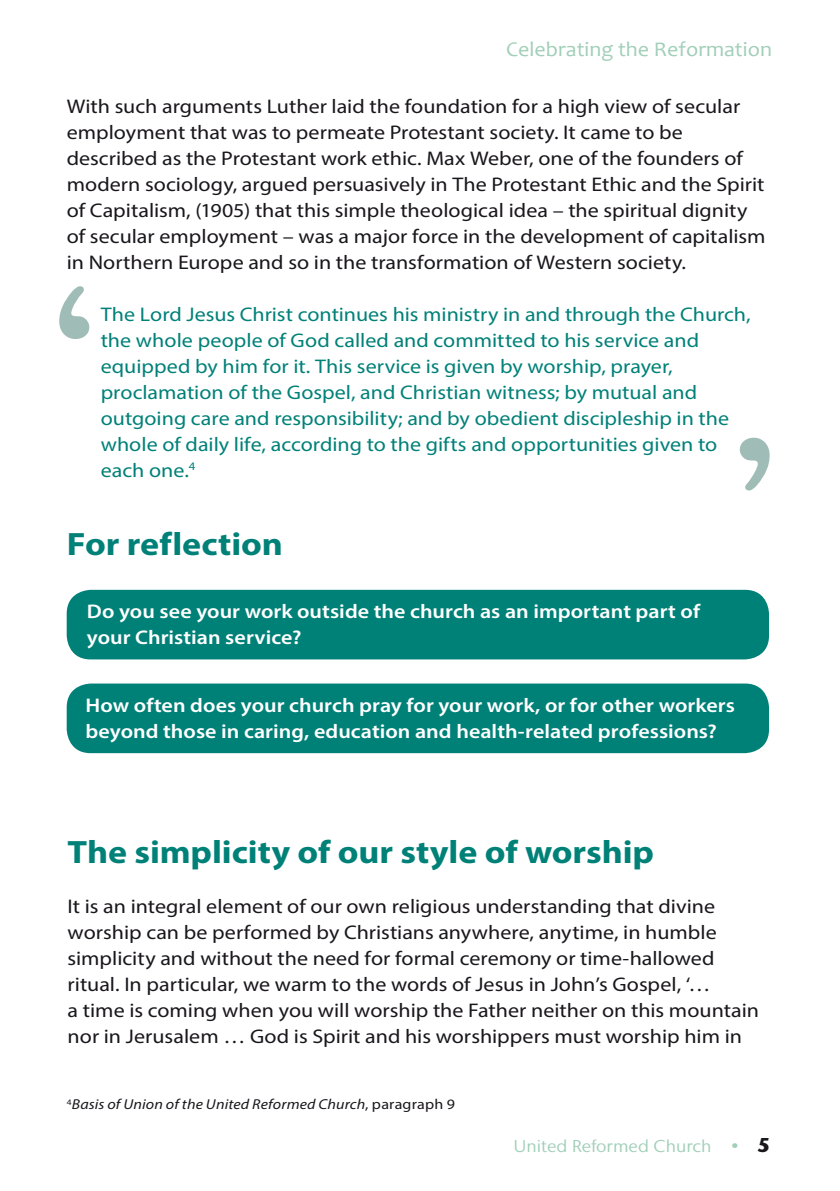
<style>
.page{position:relative;width:840px;height:1191px;background:#fff}
.page>*{position:absolute;margin:0;border:0;box-sizing:border-box;transform-origin:0 0}
.t1{font:180px "American Typewriter";color:#a0bcb7;scale:1.11 1}
.t2{font:700 32.4px "Myriad Pro";color:#008178;scale:1.11 1}
.t3{font:20.8px "Candara";color:#a1cfb8;scale:1.05 1}
.t4{font:19.8px/26px "Myriad Pro";color:#1a171c;scale:1.11 1}
.t5{font:19.8px/26px "Myriad Pro";color:#008178;scale:1.11 1}
.t6{font:600 19.8px/26px "Myriad Pro";color:#fff;scale:1.11 1}
.t7{font:17.2px "Stone Sans IIITC Std";color:#a1cfb8;scale:1.05 1}
.t8{font:italic 14.4px "Myriad Pro";letter-spacing:.005em;color:#1a171c;scale:1.11 1}
.s1{font-style:normal}
.s2{font-weight:800;font-size:20px;color:#1a171c}
</style>
<div class="page">
<div style="left:67px;top:590px;width:701px;height:69px;background:#008178;border-radius:24px"></div>
<div style="left:67px;top:683px;width:701px;height:70px;background:#008178;border-radius:24px"></div>
<p class="t3" style="left:506px;top:36px;width:254px">Celebrating the Reformation</p>
<p class="t4" style="left:67px;top:93px;width:630px">With such arguments Luther laid the foundation for a high view of secular employment that was to permeate Protestant society. It came to be described as the Protestant work ethic. Max Weber, one of the founders of modern sociology, argued persuasively in The Protestant Ethic and the Spirit of Capitalism, (1905) that this simple theological idea – the spiritual dignity of secular employment – was a major force in the development of capitalism in Northern Europe and so in the transformation of Western society.</p>
<p class="t5" style="left:101px;top:301px;width:586px">The Lord Jesus Christ continues his ministry in and through the Church, the whole people of God called and committed to his service and equipped by him for it. This service is given by worship, prayer, proclamation of the Gospel, and Christian witness; by mutual and outgoing care and responsibility; and by obedient discipleship in the whole of daily life, according to the gifts and opportunities given to each one.<sup>4</sup></p>
<h1 class="t1" style="left:48px;top:215px;width:47px">‘</h1>
<h1 class="t1" style="left:729px;top:366px;width:48px">’</h1>
<h2 class="t2" style="left:67px;top:523px;width:196px">For reflection</h2>
<p class="t6" style="left:87px;top:597px;width:553px">Do you see your work outside the church as an important part of your Christian service?</p>
<p class="t6" style="left:85px;top:691px;width:586px">How often does your church pray for your work, or for other workers beyond those in caring, education and health-related professions?</p>
<h2 class="t2" style="left:68px;top:831px;width:529px">The simplicity of our style of worship</h2>
<p class="t4" style="left:68px;top:893px;width:624px">It is an integral element of our own religious understanding that divine worship can be performed by Christians anywhere, anytime, in humble simplicity and without the need for formal ceremony or time-hallowed ritual. In particular, we warm to the words of Jesus in John’s Gospel, ‘…<br>a time is coming when you will worship the Father neither on this mountain nor in Jerusalem … God is Spirit and his worshippers must worship him in</p>
<p class="t8" style="left:67px;top:1095px;width:351px"><sup>4</sup>Basis of Union of the United Reformed Church<span class="s1">, paragraph 9</span></p>
<p class="t7" style="left:513px;top:1135px;width:246px">United Reformed Church • <span class="s2">5</span></p>
</div>
